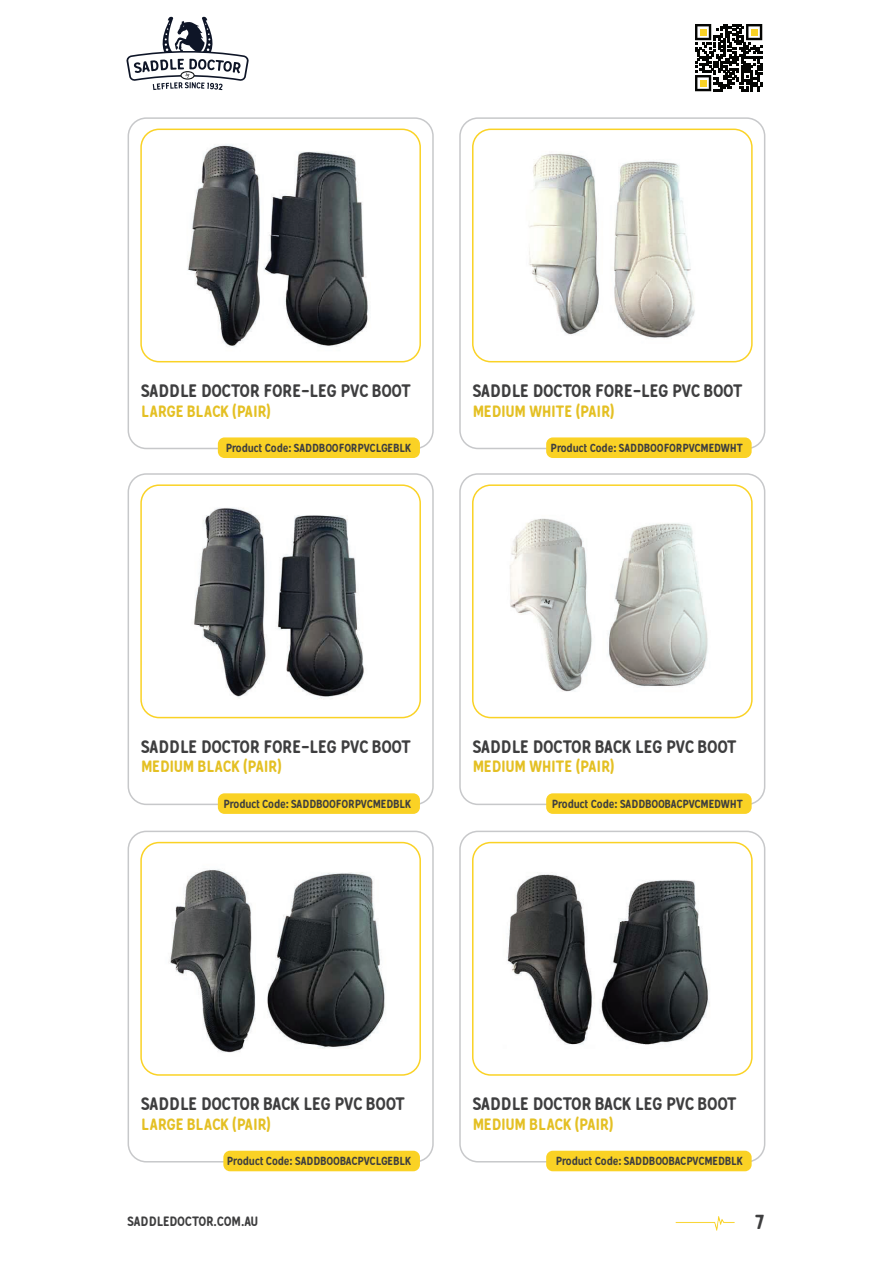
<style>
.page{position:relative;width:893px;height:1263px;background:#fff}
.page>*{position:absolute;margin:0;border:0;box-sizing:border-box;transform-origin:0 0}
.t1{font:20.25px "Gunnar";color:#3e3e3f}
.t2{font:18px "Gunnar";letter-spacing:-.02em;color:#3e3e3f}
.t3{font:16.35px "Gunnar";letter-spacing:-.015em;color:#e4c024}
.t4{font:13.5px "Gunnar";letter-spacing:-.01em;color:#3e3e3f}
.t5{font:11.7px "Gunnar";color:#3e3e3f}
</style>
<div class="page">
<img style="left:675px;top:1216px;width:60px;height:15px">
<svg style="left:126px;top:16px;width:123px;height:74px"></svg>
<svg style="left:695px;top:24px;width:67px;height:67px"></svg>
<div style="left:700px;top:29px;width:7px;height:7px;background:#f9d226"></div>
<div style="left:751px;top:29px;width:7px;height:7px;background:#f9d226"></div>
<div style="left:700px;top:80px;width:7px;height:7px;background:#f9d226"></div>
<div style="left:128px;top:117px;width:306px;height:332px;border:2px solid #c7c8ca;border-radius:18px"></div>
<div style="left:459px;top:117px;width:306px;height:332px;border:2px solid #c7c8ca;border-radius:18px"></div>
<div style="left:128px;top:473px;width:306px;height:332px;border:2px solid #c7c8ca;border-radius:18px"></div>
<div style="left:128px;top:831px;width:306px;height:331px;border:2px solid #c7c8ca;border-radius:18px"></div>
<div style="left:459px;top:473px;width:306px;height:332px;border:2px solid #c7c8ca;border-radius:18px"></div>
<div style="left:459px;top:831px;width:306px;height:331px;border:2px solid #c7c8ca;border-radius:18px"></div>
<img style="left:143px;top:136px;width:226px;height:219px">
<div style="left:140px;top:129px;width:281px;height:233px;border:2px solid #fad225;border-radius:18px"></div>
<img style="left:473px;top:136px;width:222px;height:219px">
<div style="left:472px;top:129px;width:281px;height:233px;border:2px solid #fad225;border-radius:18px"></div>
<img style="left:143px;top:492px;width:221px;height:218px">
<div style="left:140px;top:484px;width:281px;height:234px;border:2px solid #fad225;border-radius:18px"></div>
<img style="left:143px;top:850px;width:242px;height:218px">
<div style="left:140px;top:842px;width:281px;height:234px;border:2px solid #fad225;border-radius:18px"></div>
<img style="left:473px;top:492px;width:235px;height:218px">
<div style="left:472px;top:484px;width:281px;height:234px;border:2px solid #fad225;border-radius:18px"></div>
<img style="left:473px;top:850px;width:237px;height:218px">
<div style="left:472px;top:842px;width:281px;height:234px;border:2px solid #fad225;border-radius:18px"></div>
<div style="left:218px;top:437px;width:202px;height:21px;background:#fad225;border-radius:7px"></div>
<div style="left:546px;top:437px;width:206px;height:21px;background:#fad225;border-radius:7px"></div>
<div style="left:218px;top:793px;width:202px;height:21px;background:#fad225;border-radius:7px"></div>
<div style="left:223px;top:1151px;width:197px;height:20px;background:#fad225;border-radius:7px"></div>
<div style="left:546px;top:793px;width:206px;height:21px;background:#fad225;border-radius:7px"></div>
<div style="left:546px;top:1151px;width:206px;height:20px;background:#fad225;border-radius:7px"></div>
<h2 class="t2" style="left:141px;top:379px;width:271px">SADDLE DOCTOR FORE-LEG PVC BOOT</h2>
<h2 class="t2" style="left:473px;top:379px;width:271px">SADDLE DOCTOR FORE-LEG PVC BOOT</h2>
<h3 class="t3" style="left:141px;top:401px;width:131px">LARGE BLACK (PAIR)</h3>
<h3 class="t3" style="left:473px;top:401px;width:143px">MEDIUM WHITE (PAIR)</h3>
<p class="t5" style="left:226px;top:441px;width:187px">Product Code: SADDBOOFORPVCLGEBLK</p>
<p class="t5" style="left:551px;top:441px;width:194px">Product Code: SADDBOOFORPVCMEDWHT</p>
<h2 class="t2" style="left:141px;top:735px;width:271px">SADDLE DOCTOR FORE-LEG PVC BOOT</h2>
<h2 class="t2" style="left:473px;top:735px;width:265px">SADDLE DOCTOR BACK LEG PVC BOOT</h2>
<h3 class="t3" style="left:141px;top:756px;width:142px">MEDIUM BLACK (PAIR)</h3>
<h3 class="t3" style="left:473px;top:756px;width:143px">MEDIUM WHITE (PAIR)</h3>
<p class="t5" style="left:223px;top:797px;width:189px">Product Code: SADDBOOFORPVCMEDBLK</p>
<p class="t5" style="left:552px;top:797px;width:193px">Product Code: SADDBOOBACPVCMEDWHT</p>
<h2 class="t2" style="left:141px;top:1092px;width:265px">SADDLE DOCTOR BACK LEG PVC BOOT</h2>
<h2 class="t2" style="left:473px;top:1092px;width:265px">SADDLE DOCTOR BACK LEG PVC BOOT</h2>
<h3 class="t3" style="left:141px;top:1114px;width:131px">LARGE BLACK (PAIR)</h3>
<h3 class="t3" style="left:473px;top:1114px;width:142px">MEDIUM BLACK (PAIR)</h3>
<p class="t5" style="left:227px;top:1154px;width:186px">Product Code: SADDBOOBACPVCLGEBLK</p>
<p class="t5" style="left:556px;top:1154px;width:189px">Product Code: SADDBOOBACPVCMEDBLK</p>
<p class="t4" style="left:128px;top:1213px;width:132px">SADDLEDOCTOR.COM.AU</p>
<h1 class="t1" style="left:755px;top:1209px;width:10px">7</h1>
</div>
